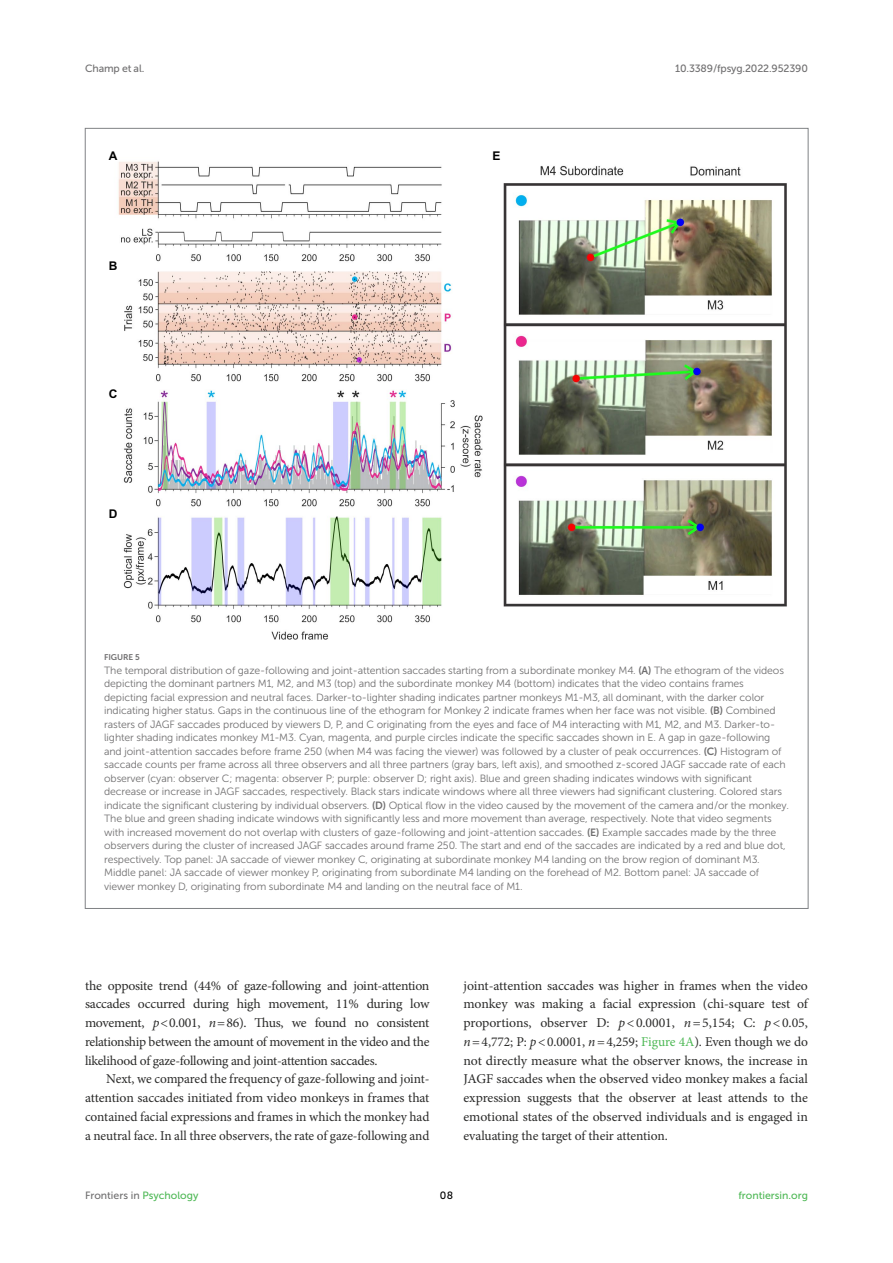
<style>
.page{position:relative;width:893px;height:1263px;background:#fff}
.page>*{position:absolute;margin:0;border:0;box-sizing:border-box;transform-origin:0 0}
.TEXT_FLUSH{font:13.5px/18.8px "Minion Pro";letter-spacing:-.015em;color:#2b2b2a;text-align:justify}
.t1{font:700 12px "Arial";color:#000}
.FIG_LEG{font:10.5px/13.5px "Museo Sans 300";letter-spacing:-.01em;color:#706f70}
.t2{font:10.5px "Museo Sans 500";letter-spacing:-.015em;color:#706f70}
.t3{font:10.5px "Museo Sans 500";color:#4eb855}
.t4{font:10.5px "Museo Sans 500";color:#000}
.FIG_HD{font:8.25px "Museo Sans 700";letter-spacing:-.01em;color:#706f70}
.s1{font-family:"Museo Sans 700"}
.s2{font-style:italic}
.s3{color:#4eb855}
</style>
<div class="page">
<img style="left:118px;top:161px;width:669px;height:479px">
<p class="t2" style="left:85px;top:63px;width:61px">Champ et al.</p>
<p class="t2" style="left:675px;top:63px;width:134px">10.3389/fpsyg.2022.952390</p>
<p class="t1" style="left:109px;top:148px;width:10px">A</p>
<p class="t1" style="left:492px;top:148px;width:10px">E</p>
<p class="t1" style="left:109px;top:258px;width:10px">B</p>
<p class="t1" style="left:109px;top:386px;width:10px">C</p>
<p class="t1" style="left:109px;top:505px;width:10px">D</p>
<p class="FIG_HD" style="left:104px;top:652px;width:37px">FIGURE 5</p>
<p class="FIG_LEG" style="left:104px;top:663px;width:686px">The temporal distribution of gaze-following and joint-attention saccades starting from a subordinate monkey M4. <span class="s1">(A)</span> The ethogram of the videos depicting the dominant partners M1, M2, and M3 (top) and the subordinate monkey M4 (bottom) indicates that the video contains frames depicting facial expression and neutral faces. Darker-to-lighter shading indicates partner monkeys M1-M3, all dominant, with the darker color indicating higher status. Gaps in the continuous line of the ethogram for Monkey 2 indicate frames when her face was not visible. <span class="s1">(B)</span> Combined rasters of JAGF saccades produced by viewers D, P, and C originating from the eyes and face of M4 interacting with M1, M2, and M3. Darker-to&shy;lighter shading indicates monkey M1-M3. Cyan, magenta, and purple circles indicate the specific saccades shown in E. A gap in gaze-following and joint-attention saccades before frame 250 (when M4 was facing the viewer) was followed by a cluster of peak occurrences. <span class="s1">(C)</span> Histogram of saccade counts per frame across all three observers and all three partners (gray bars, left axis), and smoothed z-scored JAGF saccade rate of each observer (cyan: observer C; magenta: observer P; purple: observer D; right axis). Blue and green shading indicates windows with significant decrease or increase in JAGF saccades, respectively. Black stars indicate windows where all three viewers had significant clustering. Colored stars indicate the significant clustering by individual observers. <span class="s1">(D)</span> Optical flow in the video caused by the movement of the camera and/or the monkey.<br>The blue and green shading indicate windows with significantly less and more movement than average, respectively. Note that video segments with increased movement do not overlap with clusters of gaze-following and joint-attention saccades. <span class="s1">(E)</span> Example saccades made by the three observers during the cluster of increased JAGF saccades around frame 250. The start and end of the saccades are indicated by a red and blue dot, respectively. Top panel: JA saccade of viewer monkey C, originating at subordinate monkey M4 landing on the brow region of dominant M3.<br>Middle panel: JA saccade of viewer monkey P, originating from subordinate M4 landing on the forehead of M2. Bottom panel: JA saccade of viewer monkey D, originating from subordinate M4 and landing on the neutral face of M1.</p>
<p class="TEXT_FLUSH" style="left:85px;top:976px;width:346px">the opposite trend (44% of gaze-following and joint-attention saccades occurred during high movement, 11% during low movement, <span class="s2">p</span>&lt;0.001, <span class="s2">n</span>=86). Thus, we found no consistent relationship between the amount of movement in the video and the likelihood of gaze-following and joint-attention saccades.</p>
<p class="TEXT_FLUSH" style="left:85px;top:1070px;width:346px;text-indent:21px">Next, we compared the frequency of gaze-following and joint&shy;attention saccades initiated from video monkeys in frames that contained facial expressions and frames in which the monkey had a neutral face. In all three observers, the rate of gaze-following and</p>
<p class="TEXT_FLUSH" style="left:463px;top:976px;width:346px">joint-attention saccades was higher in frames when the video monkey was making a facial expression (chi-square test of proportions, observer D: <span class="s2">p</span>&lt;0.0001, <span class="s2">n</span>=5,154; C: <span class="s2">p</span>&lt;0.05, <span class="s2">n</span>=4,772; P: <span class="s2">p</span>&lt;0.0001, <span class="s2">n</span>=4,259; <span class="s3">Figure 4A</span>). Even though we do not directly measure what the observer knows, the increase in JAGF saccades when the observed video monkey makes a facial expression suggests that the observer at least attends to the emotional states of the observed individuals and is engaged in evaluating the target of their attention.</p>
<p class="t2" style="left:85px;top:1190px;width:115px">Frontiers in <span class="s3">Psychology</span></p>
<p class="t4" style="left:440px;top:1190px;width:15px">08</p>
<p class="t3" style="left:738px;top:1190px;width:71px">frontiersin.org</p>
</div>
